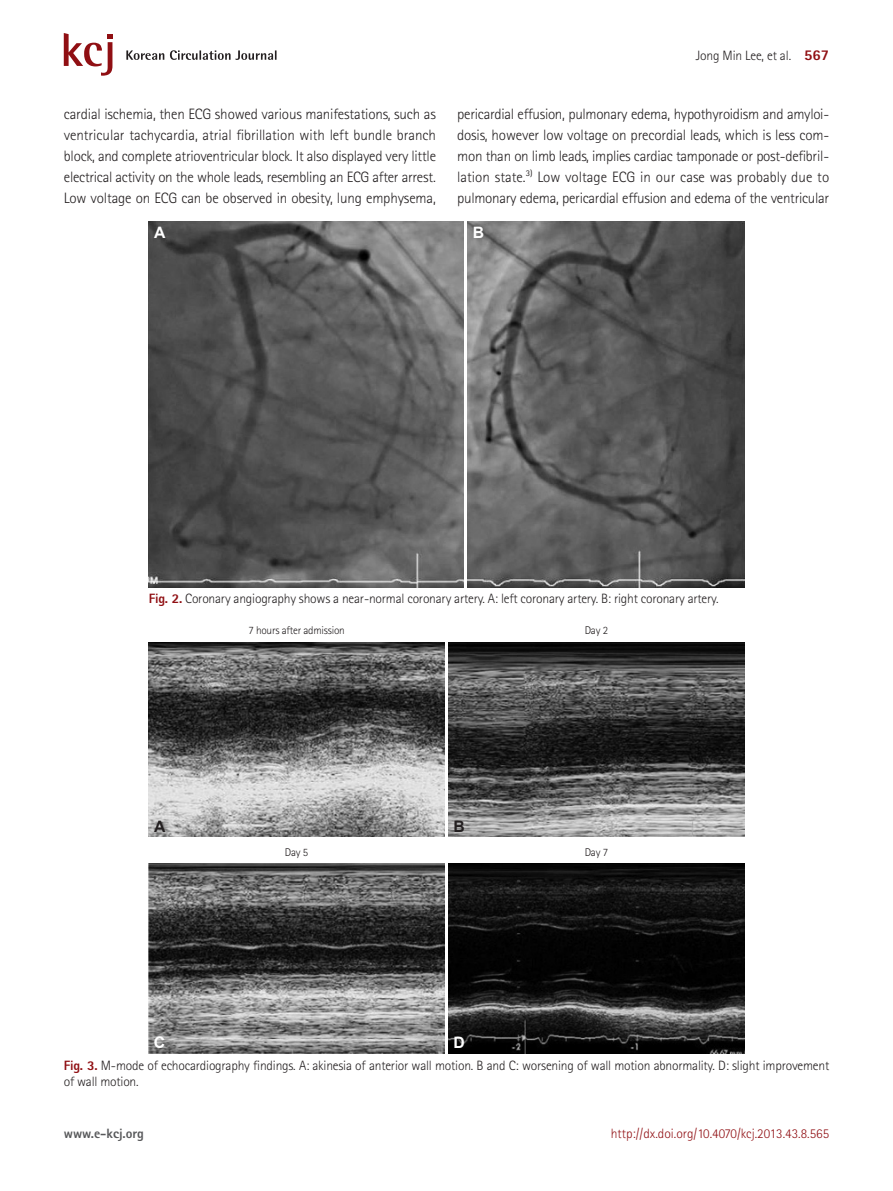
<style>
.page{position:relative;width:893px;height:1191px;background:#fff}
.page>*{position:absolute;margin:0;border:0;box-sizing:border-box;transform-origin:0 0}
.t1{font:700 15.75px "Arial";color:#fff}
.t2{font:700 15.75px "Arial";color:#231f20}
.t3{font:300 15px/21px "Rotis Sans Serif Std";letter-spacing:-.015em;color:#231f20;text-align:justify}
.t4{font:300 13.5px/16.2px "Rotis Sans Serif Std";letter-spacing:-.015em;color:#231f20}
.t5{font:300 13.5px "Rotis Sans Serif Std";color:#900f13}
.t6{font:800 13.5px "Rotis Sans Serif Std";color:#57585a}
.t7{font:300 11.25px "Rotis Sans Serif Std";letter-spacing:-.02em;color:#231f20}
.s1{font-weight:800;font-size:15px;color:#900f13}
.s2{font-weight:800;color:#900f13}
</style>
<div class="page">
<svg style="left:126px;top:50px;width:151px;height:10px"></svg>
<svg style="left:64px;top:33px;width:49px;height:43px"></svg>
<img style="left:149px;top:221px;width:314px;height:366px">
<img style="left:468px;top:221px;width:276px;height:366px">
<img style="left:149px;top:642px;width:295px;height:194px">
<img style="left:149px;top:864px;width:295px;height:189px">
<img style="left:449px;top:642px;width:295px;height:194px">
<img style="left:449px;top:864px;width:295px;height:189px">
<p class="t4" style="left:696px;top:47px;width:135px">Jong Min Lee, et al. <span class="s1">567</span></p>
<p class="t3" style="left:64px;top:103px;width:374px">cardial ischemia, then ECG showed various manifestations, such as ventricular tachycardia, atrial fibrillation with left bundle branch block, and complete atrioventricular block. It also displayed very little electrical activity on the whole leads, resembling an ECG after arrest.<br>Low voltage on ECG can be observed in obesity, lung emphysema,</p>
<p class="t3" style="left:457px;top:103px;width:374px">pericardial effusion, pulmonary edema, hypothyroidism and amyloi&shy;dosis, however low voltage on precordial leads, which is less com&shy;mon than on limb leads, implies cardiac tamponade or post-defibril&shy;lation state.<sup>3)</sup> Low voltage ECG in our case was probably due to pulmonary edema, pericardial effusion and edema of the ventricular</p>
<p class="t1" style="left:154px;top:222px;width:13px">A</p>
<p class="t1" style="left:473px;top:222px;width:13px">B</p>
<p class="t4" style="left:149px;top:590px;width:571px"><span class="s2">Fig. 2.</span> Coronary angiography shows a near-normal coronary artery. A: left coronary artery. B: right coronary artery.</p>
<p class="t2" style="left:154px;top:815px;width:13px">A</p>
<p class="t7" style="left:248px;top:624px;width:98px">7 hours after admission</p>
<p class="t7" style="left:285px;top:845px;width:25px">Day 5</p>
<p class="t2" style="left:454px;top:815px;width:13px">B</p>
<p class="t7" style="left:585px;top:624px;width:25px">Day 2</p>
<p class="t7" style="left:585px;top:845px;width:25px">Day 7</p>
<p class="t1" style="left:154px;top:1032px;width:13px">C</p>
<p class="t1" style="left:454px;top:1032px;width:13px">D</p>
<p class="t4" style="left:64px;top:1057px;width:767px"><span class="s2">Fig. 3.</span> M-mode of echocardiography findings. A: akinesia of anterior wall motion. B and C: worsening of wall motion abnormality. D: slight improvement of wall motion.</p>
<p class="t6" style="left:64px;top:1124px;width:82px">www.e-kcj.org</p>
<p class="t5" style="left:611px;top:1125px;width:220px">http://dx.doi.org/10.4070/kcj.2013.43.8.565</p>
</div>
